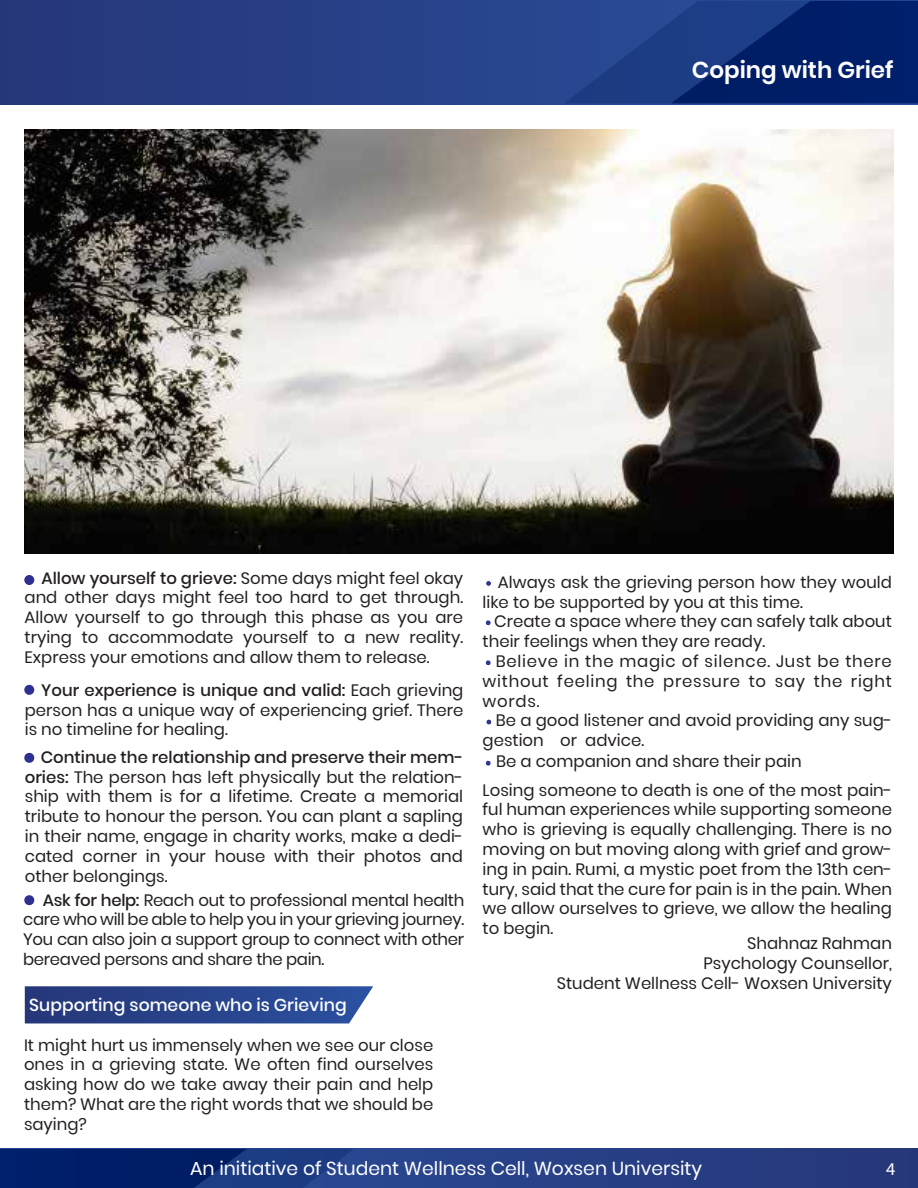
<style>
.page{position:relative;width:918px;height:1188px;background:#fff}
.page>*{position:absolute;margin:0;border:0;box-sizing:border-box;transform-origin:0 0}
.t1{font:600 23.1px "Poppins";color:#fff}
.t2{font:18.75px "Poppins";color:#fff}
.t3{font:18px "Myriad Pro";color:#fff}
.t4{font:500 17.25px "Poppins";color:#fff}
.t5{font:16.5px/19.8px "Poppins";color:#231f20;text-align:justify}
.s1{font-weight:500}
</style>
<div class="page">
<div style="left:0;top:1148px;width:918px;height:40px;background:#273e84"></div>
<svg style="left:0;top:1149px;width:354px;height:39px"></svg>
<div style="left:0;top:1px;width:918px;height:103px;background:#273e84"></div>
<svg style="left:564px;top:1px;width:354px;height:102px"></svg>
<svg style="left:25px;top:986px;width:348px;height:37px;background:#304a8f"></svg>
<img style="left:25px;top:130px;width:868px;height:424px">
<div style="left:24px;top:575px;width:10px;height:10px;background:#2e3092;border-radius:5px"></div>
<div style="left:24px;top:685px;width:10px;height:10px;background:#2e3092;border-radius:50%"></div>
<svg style="left:24px;top:752px;width:11px;height:11px"></svg>
<svg style="left:24px;top:895px;width:11px;height:11px"></svg>
<svg style="left:486px;top:581px;width:5px;height:5px"></svg>
<svg style="left:485px;top:620px;width:6px;height:6px"></svg>
<svg style="left:485px;top:660px;width:6px;height:6px"></svg>
<svg style="left:486px;top:719px;width:6px;height:6px"></svg>
<svg style="left:485px;top:760px;width:6px;height:6px"></svg>
<h1 class="t1" style="left:692px;top:56px;width:203px">Coping with Grief</h1>
<p class="t5" style="left:25px;top:568px;width:440px;text-indent:17px"><span class="s1">Allow yourself to grieve:</span> Some days might feel okay and other days might feel too hard to get through.<br>Allow yourself to go through this phase as you are trying to accommodate yourself to a new reality.<br>Express your emotions and allow them to release.</p>
<p class="t5" style="left:25px;top:680px;width:440px;text-indent:16px"><span class="s1">Your experience is unique and valid:</span> Each grieving person has a unique way of experiencing grief. There is no timeline for healing.</p>
<p class="t5" style="left:25px;top:747px;width:440px;text-indent:16px"><span class="s1">Continue the relationship and preserve their mem&shy;ories:</span> The person has left physically but the relation&shy;ship with them is for a lifetime. Create a memorial tribute to honour the person. You can plant a sapling in their name, engage in charity works, make a dedi&shy;cated corner in your house with their photos and other belongings.</p>
<p class="t5" style="left:23px;top:890px;width:443px;text-indent:20px"><span class="s1">Ask for help:</span> Reach out to professional mental health care who will be able to help you in your grieving journey.<br>You can also join a support group to connect with other bereaved persons and share the pain.</p>
<p class="t4" style="left:29px;top:995px;width:319px">Supporting someone who is Grieving</p>
<p class="t5" style="left:24px;top:1035px;width:411px">It might hurt us immensely when we see our close ones in a grieving state. We often find ourselves asking how do we take away their pain and help them? What are the right words that we should be saying?</p>
<p class="t5" style="left:483px;top:572px;width:411px;text-indent:15px">Always ask the grieving person how they would like to be supported by you at this time.</p>
<p class="t5" style="left:483px;top:612px;width:411px;text-indent:12px">Create a space where they can safely talk about their feelings when they are ready.</p>
<p class="t5" style="left:483px;top:651px;width:411px;text-indent:13px">Believe in the magic of silence. Just be there without feeling the pressure to say the right words.</p>
<p class="t5" style="left:483px;top:711px;width:411px;text-indent:13px">Be a good listener and avoid providing any sug&shy;gestion or advice.</p>
<p class="t5" style="left:483px;top:780px;width:411px">Losing someone to death is one of the most pain&shy;ful human experiences while supporting someone who is grieving is equally challenging. There is no moving on but moving along with grief and grow&shy;ing in pain. Rumi, a mystic poet from the 13th cen&shy;tury, said that the cure for pain is in the pain. When we allow ourselves to grieve, we allow the healing to begin.</p>
<p class="t5" style="left:557px;top:934px;width:337px;text-align:right">Shahnaz Rahman<br>Psychology Counsellor,<br>Student Wellness Cell- Woxsen University</p>
<p class="t5" style="left:496px;top:752px;width:307px">Be a companion and share their pain</p>
<p class="t2" style="left:190px;top:1157px;width:514px">An initiative of Student Wellness Cell, Woxsen University</p>
<p class="t3" style="left:886px;top:1157px;width:11px">4</p>
</div>
